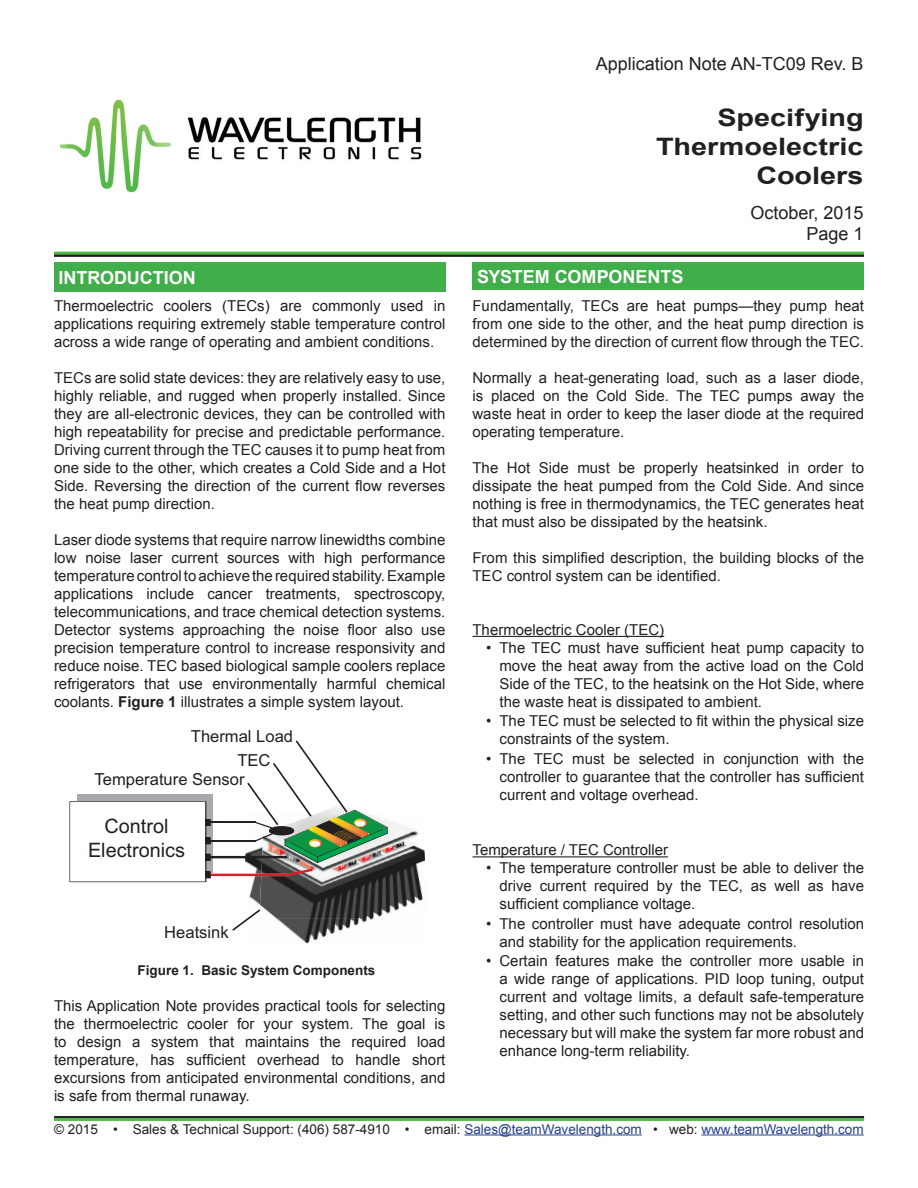
<style>
.page{position:relative;width:918px;height:1188px;background:#fff}
.page>*{position:absolute;margin:0;border:0;box-sizing:border-box;transform-origin:0 0}
.White_Paper_Header{font:700 24px "Arial";color:#231f20;scale:1.2 1}
.t1{font:19.8px/23.9px "Arial";color:#231f20;text-align:center}
.t2{font:18px "Arial";color:#231f20}
.t3{font:700 18px "Arial";letter-spacing:-.005em;color:#fff}
.t4{font:16.5px "Arial";color:#231f20}
.Body_Copy{font:15px/18px "Arial";color:#231f20;text-align:justify}
.t5{font:13.5px "Arial";color:#231f20}
.t6{font:700 13.5px "Arial";color:#231f20}
.s1{font-weight:700}
.s2{color:#253f8e}
</style>
<div class="page">
<img style="left:60px;top:99px;width:362px;height:94px">
<hr style="left:54px;top:254px;width:810px;height:3px;background:#231f20">
<hr style="left:54px;top:252px;width:810px;height:3px;background:#51b948">
<hr style="left:54px;top:1116px;width:810px;height:3px;background:#231f20">
<hr style="left:54px;top:1118px;width:810px;height:3px;background:#51b948">
<hr style="left:464px;top:1134px;width:178px;height:1px;background:#253f8e">
<hr style="left:701px;top:1134px;width:163px;height:1px;background:#253f8e">
<div style="left:54px;top:262px;width:392px;height:30px;background:#40ae49"></div>
<hr style="left:472px;top:636px;width:192px;height:1px;background:#231f20">
<hr style="left:472px;top:856px;width:196px;height:1px;background:#231f20">
<div style="left:472px;top:262px;width:392px;height:28px;background:#40ae49"></div>
<img style="left:245px;top:821px;width:128px;height:123px">
<div style="left:78px;top:794px;width:135px;height:79px;background:#a8a9ad"></div>
<hr style="left:207px;top:874px;width:82px;height:2px;background:#d1232a">
<img style="left:259px;top:821px;width:166px;height:98px">
<img style="left:261px;top:874px;width:26px;height:2px">
<hr style="left:207px;top:856px;width:80px;height:2px;background:#231f20">
<hr style="left:206px;top:822px;width:50px;height:1px;background:#231f20">
<hr style="left:206px;top:840px;width:50px;height:1px;background:#231f20">
<svg style="left:287px;top:869px;width:26px;height:7px"></svg>
<svg style="left:69px;top:801px;width:142px;height:81px"></svg>
<svg style="left:247px;top:741px;width:141px;height:122px"></svg>
<svg style="left:232px;top:909px;width:28px;height:22px"></svg>
<p class="t3" style="left:58px;top:265px;width:139px">INTRODUCTION</p>
<p class="Body_Copy" style="left:54px;top:297px;width:393px">Thermoelectric coolers (TECs) are commonly used in applications requiring extremely stable temperature control across a wide range of operating and ambient conditions.</p>
<p class="Body_Copy" style="left:54px;top:369px;width:393px">TECs are solid state devices: they are relatively easy to use, highly reliable, and rugged when properly installed. Since they are all-electronic devices, they can be controlled with high repeatability for precise and predictable performance.<br>Driving current through the TEC causes it to pump heat from one side to the other, which creates a Cold Side and a Hot Side. Reversing the direction of the current flow reverses the heat pump direction.</p>
<p class="Body_Copy" style="left:54px;top:531px;width:393px">Laser diode systems that require narrow linewidths combine low noise laser current sources with high performance temperature control to achieve the required stability. Example applications include cancer treatments, spectroscopy, telecommunications, and trace chemical detection systems.<br>Detector systems approaching the noise floor also use precision temperature control to increase responsivity and reduce noise. TEC based biological sample coolers replace refrigerators that use environmentally harmful chemical coolants. <span class="s1">Figure 1</span> illustrates a simple system layout.</p>
<p class="t4" style="left:191px;top:725px;width:104px">Thermal Load</p>
<p class="t4" style="left:237px;top:749px;width:35px">TEC</p>
<p class="t4" style="left:95px;top:769px;width:151px">Temperature Sensor</p>
<p class="t1" style="left:88px;top:815px;width:99px">Control<br>Electronics</p>
<p class="t4" style="left:164px;top:921px;width:66px">Heatsink</p>
<p class="t6" style="left:138px;top:962px;width:239px">Figure 1. Basic System Components</p>
<p class="Body_Copy" style="left:54px;top:997px;width:393px">This Application Note provides practical tools for selecting the thermoelectric cooler for your system. The goal is to design a system that maintains the required load temperature, has sufficient overhead to handle short excursions from anticipated environmental conditions, and is safe from thermal runaway.</p>
<p class="t2" style="left:596px;top:52px;width:269px">Application Note AN-TC09 Rev. B</p>
<p class="White_Paper_Header" style="left:717px;top:102px;width:123px">Specifying</p>
<p class="White_Paper_Header" style="left:656px;top:131px;width:174px">Thermoelectric</p>
<p class="White_Paper_Header" style="left:756px;top:159px;width:91px">Coolers</p>
<p class="t2" style="left:751px;top:201px;width:115px">October, 2015</p>
<p class="t2" style="left:807px;top:222px;width:59px">Page 1</p>
<p class="t3" style="left:477px;top:264px;width:208px">SYSTEM COMPONENTS</p>
<p class="Body_Copy" style="left:472px;top:297px;width:393px">Fundamentally, TECs are heat pumps—they pump heat from one side to the other, and the heat pump direction is determined by the direction of current flow through the TEC.</p>
<p class="Body_Copy" style="left:472px;top:369px;width:393px">Normally a heat-generating load, such as a laser diode, is placed on the Cold Side. The TEC pumps away the waste heat in order to keep the laser diode at the required operating temperature.</p>
<p class="Body_Copy" style="left:472px;top:459px;width:393px">The Hot Side must be properly heatsinked in order to dissipate the heat pumped from the Cold Side. And since nothing is free in thermodynamics, the TEC generates heat that must also be dissipated by the heatsink.</p>
<p class="Body_Copy" style="left:472px;top:549px;width:393px">From this simplified description, the building blocks of the<br>TEC control system can be identified.</p>
<p class="Body_Copy" style="left:472px;top:621px;width:193px">Thermoelectric Cooler (TEC)</p>
<p class="Body_Copy" style="left:500px;top:639px;width:366px;text-indent:-14px">• The TEC must have sufficient heat pump capacity to move the heat away from the active load on the Cold Side of the TEC, to the heatsink on the Hot Side, where the waste heat is dissipated to ambient.</p>
<p class="Body_Copy" style="left:500px;top:712px;width:366px;text-indent:-14px">• The TEC must be selected to fit within the physical size constraints of the system.</p>
<p class="Body_Copy" style="left:500px;top:750px;width:366px;text-indent:-14px">• The TEC must be selected in conjunction with the controller to guarantee that the controller has sufficient current and voltage overhead.</p>
<p class="Body_Copy" style="left:472px;top:841px;width:197px">Temperature / TEC Controller</p>
<p class="Body_Copy" style="left:500px;top:859px;width:366px;text-indent:-14px">• The temperature controller must be able to deliver the drive current required by the TEC, as well as have sufficient compliance voltage.</p>
<p class="Body_Copy" style="left:500px;top:915px;width:366px;text-indent:-14px">• The controller must have adequate control resolution and stability for the application requirements.</p>
<p class="Body_Copy" style="left:500px;top:952px;width:366px;text-indent:-14px">• Certain features make the controller more usable in a wide range of applications. PID loop tuning, output current and voltage limits, a default safe-temperature setting, and other such functions may not be absolutely necessary but will make the system far more robust and enhance long-term reliability.</p>
<p class="t5" style="left:54px;top:1120px;width:811px">© 2015 • Sales &amp; Technical Support: (406) 587-4910 • email: <span class="s2">Sales@teamWavelength.com</span> • web: <span class="s2">www.teamWavelength.com</span></p>
</div>
